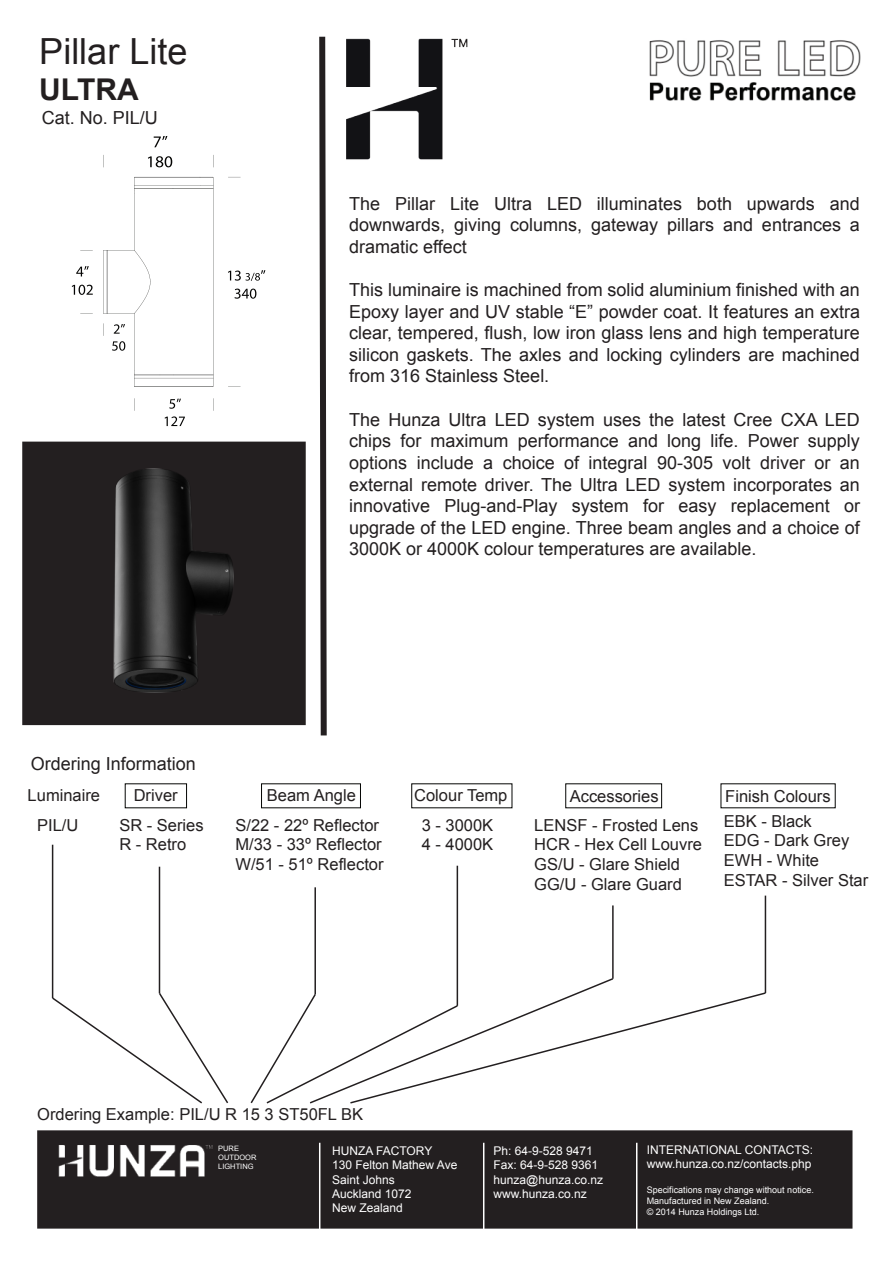
<style>
.page{position:relative;width:893px;height:1263px;background:#fff}
.page>*{position:absolute;margin:0;border:0;box-sizing:border-box;transform-origin:0 0}
.t1{font:36px "Arial";color:#231f20}
.t2{font:700 30px "Arial";color:#231f20}
.t3{font:18px/21.6px "Arial";color:#231f20;text-align:justify}
.t4{font:16.5px/19.8px "Arial";color:#231f20}
.t5{font:12px/14.4px "Arial";color:#fff}
.t6{font:9px/10.8px "Arial";color:#fff}
.t7{font:7.35px/8.9px "Arial";color:#fff}
</style>
<div class="page">
<svg style="left:319px;top:36px;width:8px;height:700px;background:#5a5757"></svg>
<img style="left:346px;top:38px;width:122px;height:122px">
<img style="left:649px;top:40px;width:212px;height:61px">
<svg style="left:615px;top:991px;width:152px;height:43px"></svg>
<hr style="left:765px;top:896px;width:1px;height:97px;background:#231f20">
<hr style="left:612px;top:905px;width:2px;height:74px;background:#231f20">
<hr style="left:457px;top:866px;width:1px;height:140px;background:#231f20">
<svg style="left:250px;top:977px;width:365px;height:127px"></svg>
<hr style="left:314px;top:887px;width:2px;height:107px;background:#231f20">
<hr style="left:159px;top:867px;width:1px;height:126px;background:#231f20">
<svg style="left:51px;top:991px;width:178px;height:113px"></svg>
<hr style="left:52px;top:845px;width:1px;height:153px;background:#231f20">
<div style="left:37px;top:1130px;width:815px;height:98px;background:#231f20;border:4px solid #231f20"></div>
<img style="left:58px;top:1145px;width:155px;height:32px">
<hr style="left:319px;top:1143px;width:1px;height:120px;background:#fff">
<hr style="left:483px;top:1143px;width:1px;height:120px;background:#fff">
<hr style="left:636px;top:1143px;width:1px;height:120px;background:#fff">
<div style="left:22px;top:442px;width:284px;height:283px;background:#231f20;border:2px solid #231f20"></div>
<img style="left:113px;top:468px;width:121px;height:225px">
<svg style="left:103px;top:155px;width:1px;height:12px"></svg>
<svg style="left:213px;top:155px;width:1px;height:12px"></svg>
<svg style="left:154px;top:136px;width:13px;height:11px"></svg>
<svg style="left:148px;top:156px;width:24px;height:11px"></svg>
<svg style="left:80px;top:250px;width:13px;height:1px"></svg>
<svg style="left:76px;top:266px;width:13px;height:10px"></svg>
<svg style="left:72px;top:285px;width:21px;height:10px"></svg>
<svg style="left:103px;top:177px;width:111px;height:210px"></svg>
<svg style="left:134px;top:398px;width:1px;height:13px"></svg>
<svg style="left:213px;top:398px;width:1px;height:13px"></svg>
<svg style="left:169px;top:399px;width:12px;height:10px"></svg>
<svg style="left:165px;top:416px;width:20px;height:10px"></svg>
<svg style="left:228px;top:177px;width:13px;height:1px"></svg>
<svg style="left:228px;top:270px;width:37px;height:11px"></svg>
<svg style="left:234px;top:289px;width:22px;height:10px"></svg>
<h1 class="t1" style="left:39px;top:28px;width:150px">Pillar Lite</h1>
<h2 class="t2" style="left:39px;top:69px;width:101px">ULTRA</h2>
<p class="t3" style="left:42px;top:107px;width:118px">Cat. No. PIL/U</p>
<p class="t3" style="left:349px;top:193px;width:512px">The Pillar Lite Ultra LED illuminates both upwards and downwards, giving columns, gateway pillars and entrances a dramatic effect</p>
<p class="t3" style="left:349px;top:279px;width:512px">This luminaire is machined from solid aluminium finished with an Epoxy layer and UV stable “E” powder coat. It features an extra clear, tempered, flush, low iron glass lens and high temperature silicon gaskets. The axles and locking cylinders are machined from 316 Stainless Steel.</p>
<p class="t3" style="left:349px;top:409px;width:512px">The Hunza Ultra LED system uses the latest Cree CXA LED chips for maximum performance and long life. Power supply options include a choice of integral 90-305 volt driver or an external remote driver. The Ultra LED system incorporates an innovative Plug-and-Play system for easy replacement or upgrade of the LED engine. Three beam angles and a choice of 3000K or 4000K colour temperatures are available.</p>
<p class="t3" style="left:31px;top:753px;width:167px">Ordering Information</p>
<p class="t4" style="left:28px;top:786px;width:74px">Luminaire</p>
<p class="t4" style="left:134px;top:786px;width:45px">Driver</p>
<p class="t4" style="left:267px;top:786px;width:90px">Beam Angle</p>
<p class="t4" style="left:414px;top:786px;width:95px">Colour Temp</p>
<p class="t4" style="left:570px;top:786px;width:90px">Accessories</p>
<p class="t4" style="left:37px;top:815px;width:43px">PIL/U</p>
<p class="t4" style="left:119px;top:815px;width:86px">SR - Series<br>R - Retro</p>
<p class="t4" style="left:235px;top:815px;width:150px">S/22 - 22º Reflector<br>M/33 - 33º Reflector<br>W/51 - 51º Reflector</p>
<p class="t4" style="left:422px;top:815px;width:73px">3 - 3000K<br>4 - 4000K</p>
<p class="t4" style="left:534px;top:815px;width:169px">LENSF - Frosted Lens<br>HCR - Hex Cell Louvre<br>GS/U - Glare Shield<br>GG/U - Glare Guard</p>
<p class="t4" style="left:725px;top:787px;width:107px">Finish Colours</p>
<p class="t4" style="left:724px;top:811px;width:146px">EBK - Black<br>EDG - Dark Grey<br>EWH - White<br>ESTAR - Silver Star</p>
<p class="t4" style="left:37px;top:1104px;width:327px">Ordering Example: PIL/U R 15 3 ST50FL BK</p>
<p class="t7" style="left:218px;top:1144px;width:40px">PURE<br>OUTDOOR<br>LIGHTING</p>
<p class="t5" style="left:332px;top:1143px;width:127px">HUNZA FACTORY<br>130 Felton Mathew Ave<br>Saint Johns<br>Auckland 1072<br>New Zealand</p>
<p class="t5" style="left:493px;top:1144px;width:111px">Ph: 64-9-528 9471<br>Fax: 64-9-528 9361 hunza@hunza.co.nz www.hunza.co.nz</p>
<p class="t5" style="left:647px;top:1142px;width:168px">INTERNATIONAL CONTACTS: www.hunza.co.nz/contacts.php</p>
<p class="t6" style="left:647px;top:1185px;width:169px">Specifications may change without notice.<br>Manufactured in New Zealand.<br>© 2014 Hunza Holdings Ltd.</p>
</div>
